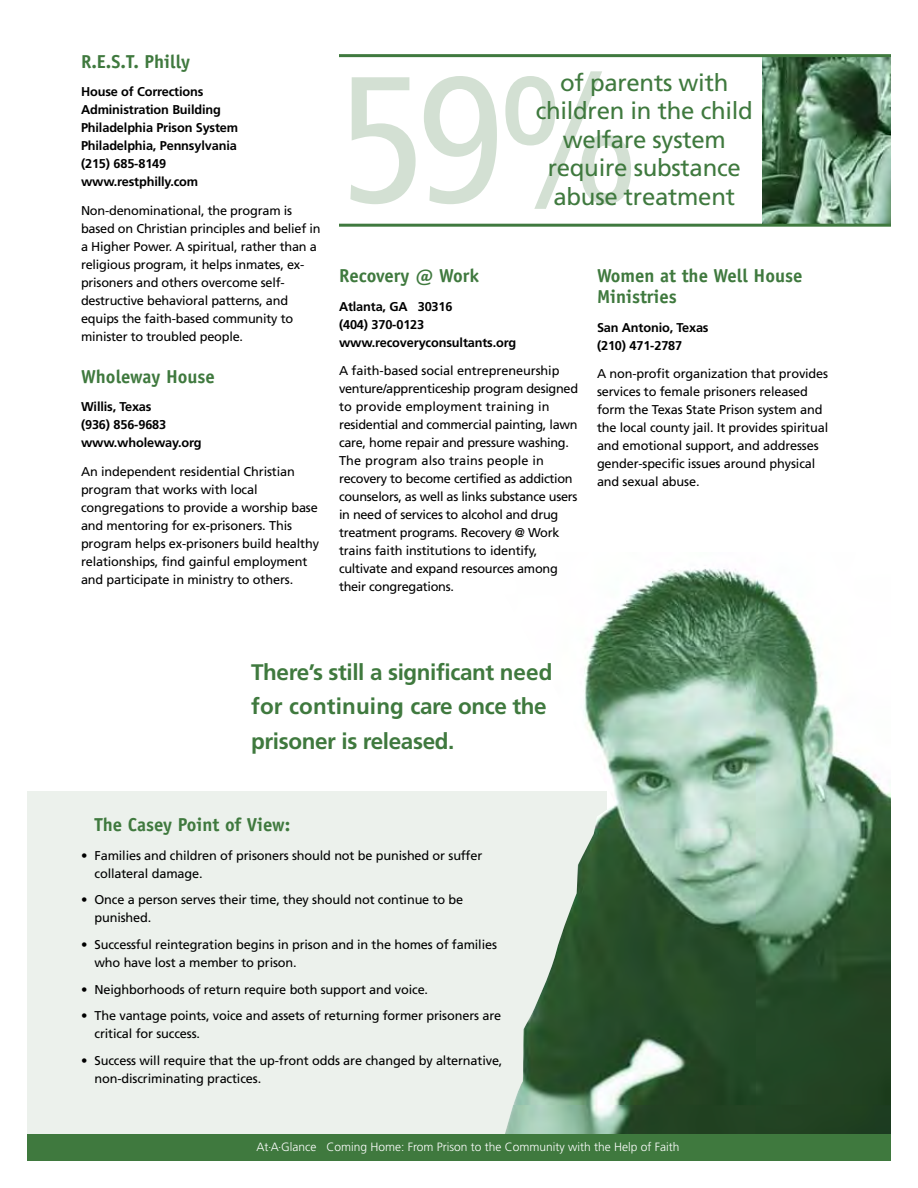
<style>
.page{position:relative;width:918px;height:1188px;background:#fff}
.page>*{position:absolute;margin:0;border:0;box-sizing:border-box;transform-origin:0 0}
.t1{font:condensed 180px "Frutiger";color:#d3e0d3}
.t2{font:24px/28.5px "Frutiger";letter-spacing:-.01em;color:#3f793e;text-align:center}
.t3{font:700 22.5px/34.5px "Frutiger";letter-spacing:-.015em;color:#3f793e}
.t4{font:700 18.75px/21px "Officina Sans";color:#3f793e}
.t5{font:12.75px/18px "Frutiger";letter-spacing:-.01em;color:#000}
.t6{font:700 12.75px/18px "Frutiger";letter-spacing:-.01em;color:#000}
.t7{font:300 12px "Frutiger";color:#fff}
</style>
<div class="page">
<div style="left:27px;top:791px;width:580px;height:346px;background:#ecf1ec"></div>
<img style="left:505px;top:568px;width:386px;height:566px">
<img style="left:762px;top:57px;width:129px;height:167px">
<hr style="left:339px;top:54px;width:552px;height:3px;background:#3f793e">
<hr style="left:339px;top:224px;width:552px;height:3px;background:#3f793e">
<div style="left:27px;top:1134px;width:864px;height:27px;background:#3f793e"></div>
<h3 class="t4" style="left:81px;top:52px;width:111px">R.E.S.T. Philly</h3>
<p class="t6" style="left:81px;top:84px;width:159px">House of Corrections<br>Administration Building<br>Philadelphia Prison System<br>Philadelphia, Pennsylvania (215) 685-8149 www.restphilly.com</p>
<p class="t5" style="left:81px;top:202px;width:241px">Non-denominational, the program is based on Christian principles and belief in a Higher Power. A spiritual, rather than a religious program, it helps inmates, ex&shy;prisoners and others overcome self&shy;destructive behavioral patterns, and equips the faith-based community to minister to troubled people.</p>
<h3 class="t4" style="left:81px;top:368px;width:136px">Wholeway House</h3>
<p class="t6" style="left:81px;top:399px;width:122px">Willis, Texas<br>(936) 856-9683 www.wholeway.org</p>
<p class="t5" style="left:81px;top:463px;width:240px">An independent residential Christian program that works with local congregations to provide a worship base and mentoring for ex-prisoners. This program helps ex-prisoners build healthy relationships, find gainful employment and participate in ministry to others.</p>
<h1 class="t1" style="left:339px;top:68px;width:304px">59%</h1>
<h2 class="t2" style="left:536px;top:70px;width:219px">of parents with children in the child welfare system require substance abuse treatment</h2>
<h3 class="t4" style="left:339px;top:267px;width:142px">Recovery @ Work</h3>
<p class="t6" style="left:339px;top:298px;width:179px">Atlanta, GA 30316<br>(404) 370-0123 www.recoveryconsultants.org</p>
<p class="t5" style="left:339px;top:363px;width:241px">A faith-based social entrepreneurship venture/apprenticeship program designed to provide employment training in residential and commercial painting, lawn care, home repair and pressure washing.<br>The program also trains people in recovery to become certified as addiction counselors, as well as links substance users in need of services to alcohol and drug treatment programs. Recovery @ Work trains faith institutions to identify, cultivate and expand resources among their congregations.</p>
<h3 class="t4" style="left:597px;top:267px;width:207px">Women at the Well House<br>Ministries</h3>
<p class="t6" style="left:597px;top:319px;width:113px">San Antonio, Texas (210) 471-2787</p>
<p class="t5" style="left:597px;top:366px;width:233px">A non-profit organization that provides services to female prisoners released form the Texas State Prison system and the local county jail. It provides spiritual and emotional support, and addresses gender-specific issues around physical and sexual abuse.</p>
<h3 class="t3" style="left:251px;top:656px;width:303px">There’s still a significant need for continuing care once the prisoner is released.</h3>
<h3 class="t4" style="left:94px;top:816px;width:197px">The Casey Point of View:</h3>
<p class="t5" style="left:95px;top:847px;width:389px;text-indent:-14px">• Families and children of prisoners should not be punished or suffer collateral damage.</p>
<p class="t5" style="left:95px;top:892px;width:370px;text-indent:-14px">• Once a person serves their time, they should not continue to be punished.</p>
<p class="t5" style="left:95px;top:937px;width:404px;text-indent:-14px">• Successful reintegration begins in prison and in the homes of families who have lost a member to prison.</p>
<p class="t5" style="left:81px;top:981px;width:349px">• Neighborhoods of return require both support and voice.</p>
<p class="t5" style="left:95px;top:1008px;width:408px;text-indent:-14px">• The vantage points, voice and assets of returning former prisoners are critical for success.</p>
<p class="t5" style="left:95px;top:1053px;width:410px;text-indent:-14px">• Success will require that the up-front odds are changed by alternative, non-discriminating practices.</p>
<p class="t7" style="left:257px;top:1142px;width:424px">At.A.Glance Coming Home: From Prison to the Community with the Help of Faith</p>
</div>
